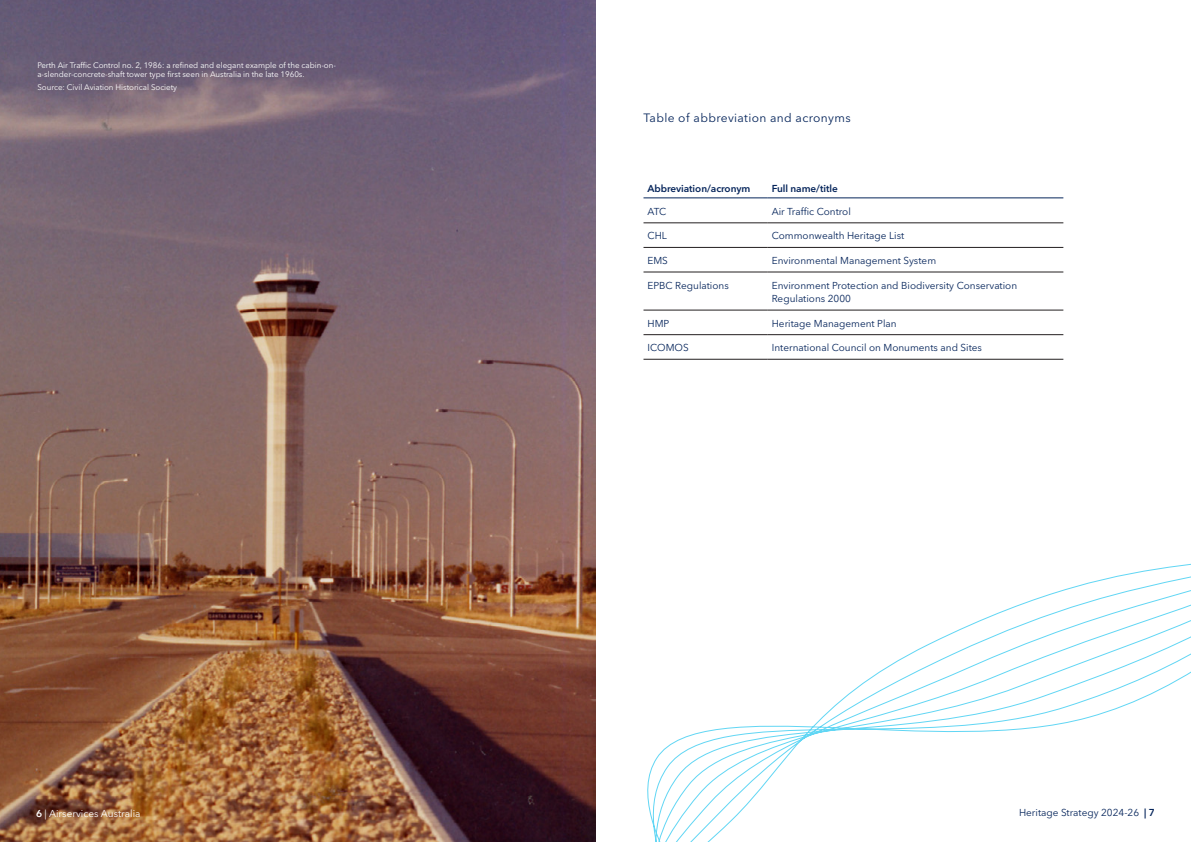
<style>
.page{position:relative;width:1191px;height:842px;background:#fff}
.page>*{position:absolute;margin:0;border:0;box-sizing:border-box;transform-origin:0 0}
.t1{font:12px "Avenir Next LT Pro";letter-spacing:.03em;color:#06255b}
.t2{font:10px/13.5px "Avenir Next LT Pro";color:#06255b}
.t3{font:600 10px "Avenir Next LT Pro";letter-spacing:-.005em;color:#06255b}
.t4{font:10px "Avenir Next LT Pro";color:#fff}
.t5{font:8px/9.6px "Avenir Next LT Pro";letter-spacing:-.005em;color:#fff}
.s1{font-weight:600}
</style>
<div class="page">
<img style="left:0;top:0;width:595px;height:842px">
<hr style="left:643px;top:310px;width:124px;height:1px;background:#231f20">
<hr style="left:768px;top:310px;width:295px;height:1px;background:#231f20">
<hr style="left:643px;top:334px;width:124px;height:1px;background:#231f20">
<hr style="left:768px;top:334px;width:295px;height:1px;background:#231f20">
<hr style="left:643px;top:359px;width:124px;height:1px;background:#231f20">
<hr style="left:768px;top:359px;width:295px;height:1px;background:#231f20">
<hr style="left:643px;top:197px;width:124px;height:1px;background:#06255b">
<hr style="left:768px;top:197px;width:295px;height:1px;background:#06255b">
<hr style="left:643px;top:223px;width:124px;height:1px;background:#231f20">
<hr style="left:768px;top:223px;width:295px;height:1px;background:#231f20">
<hr style="left:643px;top:247px;width:124px;height:1px;background:#231f20">
<hr style="left:768px;top:247px;width:295px;height:1px;background:#231f20">
<hr style="left:643px;top:272px;width:124px;height:1px;background:#231f20">
<hr style="left:768px;top:272px;width:295px;height:1px;background:#231f20">
<svg style="left:555px;top:469px;width:636px;height:373px"></svg>
<p class="t5" style="left:37px;top:60px;width:300px">Perth Air Traffic Control no. 2, 1986: a refined and elegant example of the cabin-on&shy;a-slender-concrete-shaft tower type first seen in Australia in the late 1960s.</p>
<p class="t5" style="left:37px;top:82px;width:141px">Source: Civil Aviation Historical Society</p>
<p class="t1" style="left:643px;top:111px;width:209px">Table of abbreviation and acronyms</p>
<p class="t3" style="left:647px;top:182px;width:104px">Abbreviation/acronym</p>
<p class="t3" style="left:771px;top:182px;width:68px">Full name/title</p>
<p class="t2" style="left:647px;top:205px;width:20px">ATC</p>
<p class="t2" style="left:771px;top:205px;width:81px">Air Traffic Control</p>
<p class="t2" style="left:647px;top:229px;width:21px">CHL</p>
<p class="t2" style="left:771px;top:229px;width:134px">Commonwealth Heritage List</p>
<p class="t2" style="left:647px;top:254px;width:22px">EMS</p>
<p class="t2" style="left:771px;top:254px;width:166px">Environmental Management System</p>
<p class="t2" style="left:647px;top:278px;width:83px">EPBC Regulations</p>
<p class="t2" style="left:771px;top:278px;width:247px">Environment Protection and Biodiversity Conservation<br>Regulations 2000</p>
<p class="t2" style="left:647px;top:316px;width:23px">HMP</p>
<p class="t2" style="left:771px;top:316px;width:126px">Heritage Management Plan</p>
<p class="t2" style="left:647px;top:341px;width:43px">ICOMOS</p>
<p class="t2" style="left:771px;top:341px;width:212px">International Council on Monuments and Sites</p>
<p class="t4" style="left:36px;top:807px;width:106px"><span class="s1">6</span> | Airservices Australia</p>
<p class="t2" style="left:1019px;top:806px;width:137px">Heritage Strategy 2024-26 <span class="s1">| 7</span></p>
</div>
